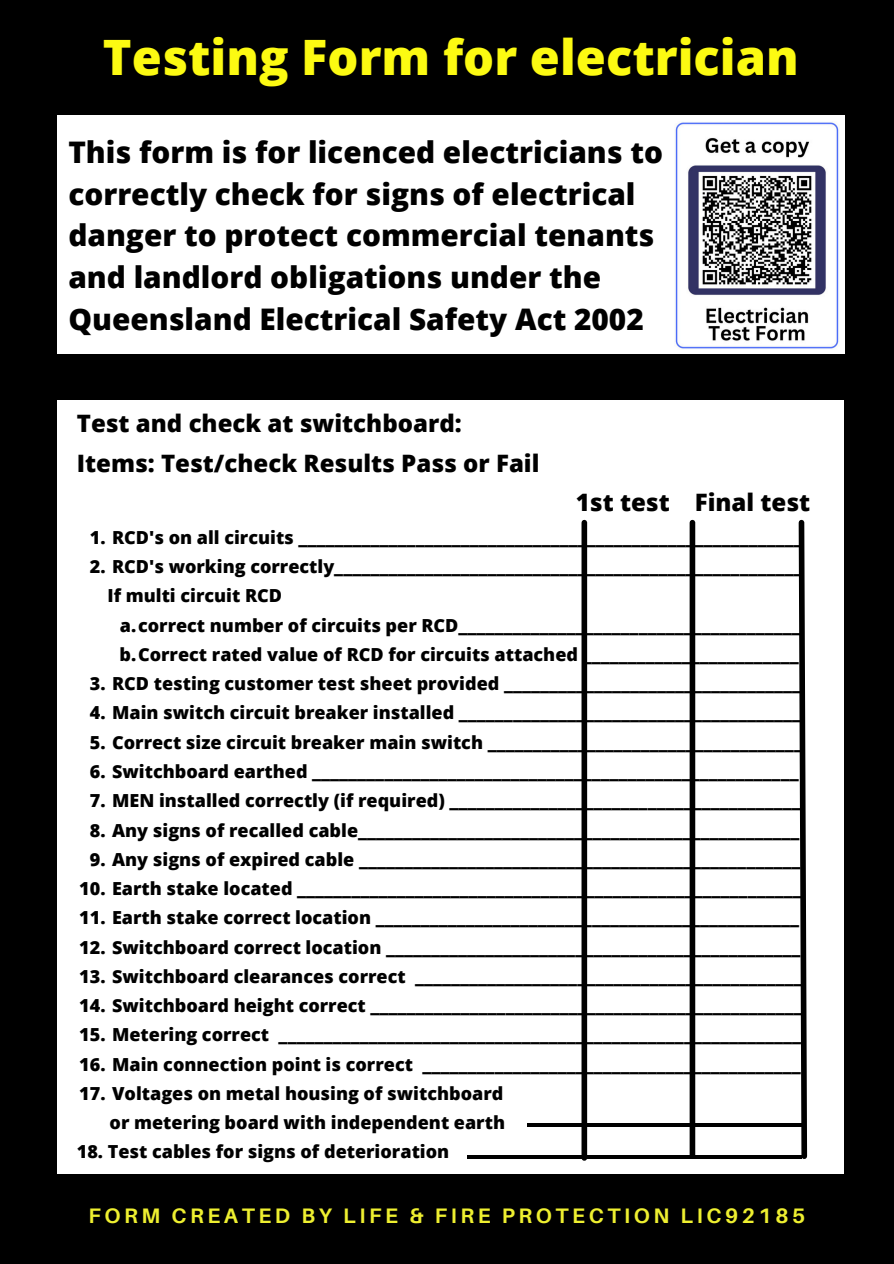
<style>
.page{position:relative;width:894px;height:1264px;background:#fff}
.page>*{position:absolute;margin:0;border:0;box-sizing:border-box;transform-origin:0 0}
.t1{font:800 48.75px "Open Sans";color:#fcfa12}
.t2{font:800 29.7px/41.7px "Open Sans";color:#000}
.t3{font:800 24px/39.3px "Open Sans";color:#000}
.t4{font:700 21px "Aileron";letter-spacing:.17em;color:#eeef30}
.t5{font:800 18px/29.2px "Open Sans";color:#000}
</style>
<div class="page">
<div style="left:0;top:0;width:893px;height:1263px;background:#000"></div>
<div style="left:58px;top:400px;width:785px;height:774px;background:#fff"></div>
<div style="left:58px;top:115px;width:786px;height:239px;background:#fff"></div>
<svg style="left:795px;top:519px;width:13px;height:640px"></svg>
<div style="left:581px;top:522px;width:6px;height:635px;background:#000"></div>
<div style="left:689px;top:522px;width:6px;height:634px;background:#000"></div>
<hr style="left:526px;top:1123px;width:276px;height:3px;background:#000">
<hr style="left:467px;top:1155px;width:334px;height:3px;background:#000">
<img style="left:675px;top:122px;width:164px;height:227px">
<h5 class="t1" style="left:103px;top:23px;width:697px">Testing Form for electrician</h5>
<p class="t2" style="left:68px;top:131px;width:596px">This form is for licenced electricians to correctly check for signs of electrical danger to protect commercial tenants and landlord obligations under the Queensland Electrical Safety Act 2002</p>
<h1 class="t3" style="left:77px;top:403px;width:464px">Test and check at switchboard:<br>Items: Test/check Results Pass or Fail</h1>
<h1 class="t3" style="left:575px;top:482px;width:236px">1st test Final test</h1>
<p class="t5" style="left:90px;top:522px;width:714px">1. RCD's on all circuits ________________________________________________________</p>
<h2 class="t5" style="left:107px;top:551px;width:696px;text-indent:-18px">2. RCD's working correctly____________________________________________________<br>If multi circuit RCD</h2>
<h3 class="t5" style="left:120px;top:610px;width:682px">a.correct number of circuits per RCD______________________________________</h3>
<p class="t5" style="left:119px;top:639px;width:680px">b.Correct rated value of RCD for circuits attached ________________________</p>
<p class="t5" style="left:90px;top:668px;width:712px">3. RCD testing customer test sheet provided _________________________________</p>
<p class="t5" style="left:90px;top:698px;width:712px">4. Main switch circuit breaker installed ______________________________________</p>
<p class="t5" style="left:90px;top:727px;width:714px">5. Correct size circuit breaker main switch ___________________________________</p>
<p class="t5" style="left:90px;top:756px;width:710px">6. Switchboard earthed ______________________________________________________</p>
<p class="t5" style="left:90px;top:785px;width:712px">7. MEN installed correctly (if required) _______________________________________</p>
<p class="t5" style="left:90px;top:815px;width:711px">8. Any signs of recalled cable_________________________________________________</p>
<p class="t5" style="left:90px;top:844px;width:711px">9. Any signs of expired cable _________________________________________________</p>
<p class="t5" style="left:79px;top:873px;width:723px">10. Earth stake located ________________________________________________________</p>
<p class="t5" style="left:79px;top:902px;width:721px">11. Earth stake correct location _______________________________________________</p>
<p class="t5" style="left:79px;top:932px;width:722px">12. Switchboard correct location ______________________________________________</p>
<p class="t5" style="left:79px;top:961px;width:724px">13. Switchboard clearances correct ___________________________________________</p>
<p class="t5" style="left:79px;top:990px;width:724px">14. Switchboard height correct ________________________________________________</p>
<p class="t5" style="left:79px;top:1019px;width:723px">15. Metering correct __________________________________________________________</p>
<p class="t5" style="left:79px;top:1049px;width:723px">16. Main connection point is correct __________________________________________</p>
<p class="t5" style="left:79px;top:1078px;width:425px">17. Voltages on metal housing of switchboard</p>
<p class="t5" style="left:109px;top:1107px;width:397px">or metering board with independent earth</p>
<p class="t5" style="left:77px;top:1136px;width:374px">18. Test cables for signs of deterioration</p>
<p class="t4" style="left:88px;top:1202px;width:718px">FORM CREATED BY LIFE &amp; FIRE PROTECTION LIC92185</p>
</div>
